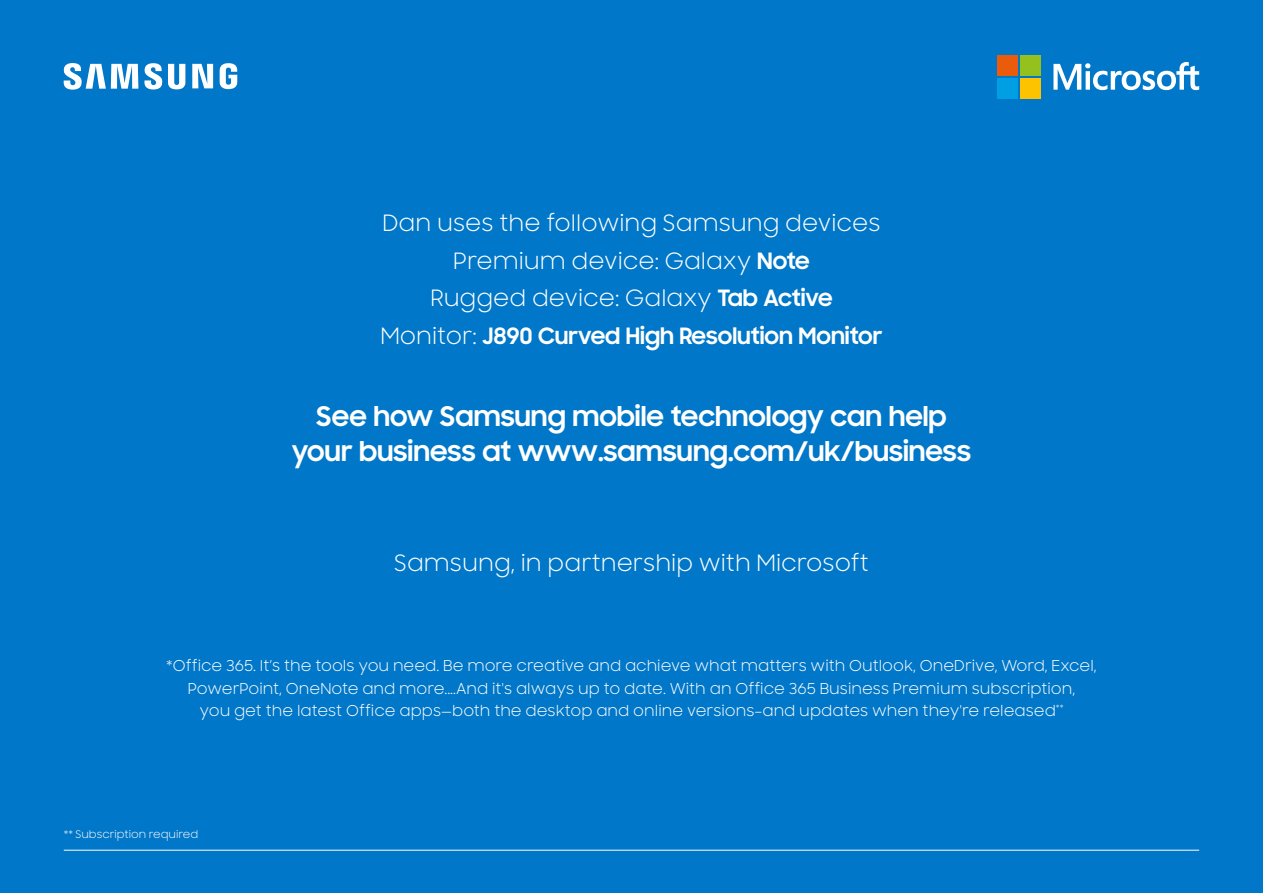
<style>
.page{position:relative;width:1263px;height:893px;background:#0077c8}
.page>*{position:absolute;margin:0;border:0;box-sizing:border-box;transform-origin:0 0}
.t1{font:700 27px/34.5px "Samsung Sharp Sans";color:#fff;text-align:center}
.t2{font:22.5px/37.5px "Samsung Sharp Sans";color:#fff;text-align:center}
.t3{font:15px/22.5px "Samsung Sharp Sans";color:#fff;text-align:center}
.t4{font:10.5px "Samsung Sharp Sans";color:#fff}
.s1{font-weight:700}
</style>
<div class="page">
<hr style="left:64px;top:850px;width:1135px;height:1px;background:#fff">
<svg style="left:64px;top:63px;width:173px;height:27px"></svg>
<svg style="left:1053px;top:62px;width:146px;height:28px"></svg>
<div style="left:998px;top:55px;width:20px;height:21px;background:#ea5b0b"></div>
<div style="left:1020px;top:55px;width:20px;height:21px;background:#95c11f"></div>
<div style="left:998px;top:78px;width:20px;height:20px;background:#009fe3"></div>
<div style="left:1020px;top:78px;width:20px;height:20px;background:#fdc300"></div>
<h2 class="t2" style="left:380px;top:203px;width:503px">Dan uses the following Samsung devices Premium device: Galaxy <span class="s1">Note<br></span>Rugged device: Galaxy <span class="s1">Tab Active </span>Monitor: <span class="s1">J890 Curved High Resolution Monitor</span></h2>
<h1 class="t1" style="left:292px;top:398px;width:681px">See how Samsung mobile technology can help your business at www.samsung.com/uk/business</h1>
<h2 class="t2" style="left:394px;top:544px;width:476px">Samsung, in partnership with Microsoft</h2>
<p class="t3" style="left:166px;top:654px;width:932px">*Office 365. It’s the tools you need. Be more creative and achieve what matters with Outlook, OneDrive, Word, Excel,<br>PowerPoint, OneNote and more....And it's always up to date. With an Office 365 Business Premium subscription,<br>you get the latest Office apps—both the desktop and online versions–and updates when they're released<sup>**</sup></p>
<p class="t4" style="left:64px;top:826px;width:136px">** Subscription required</p>
</div>
